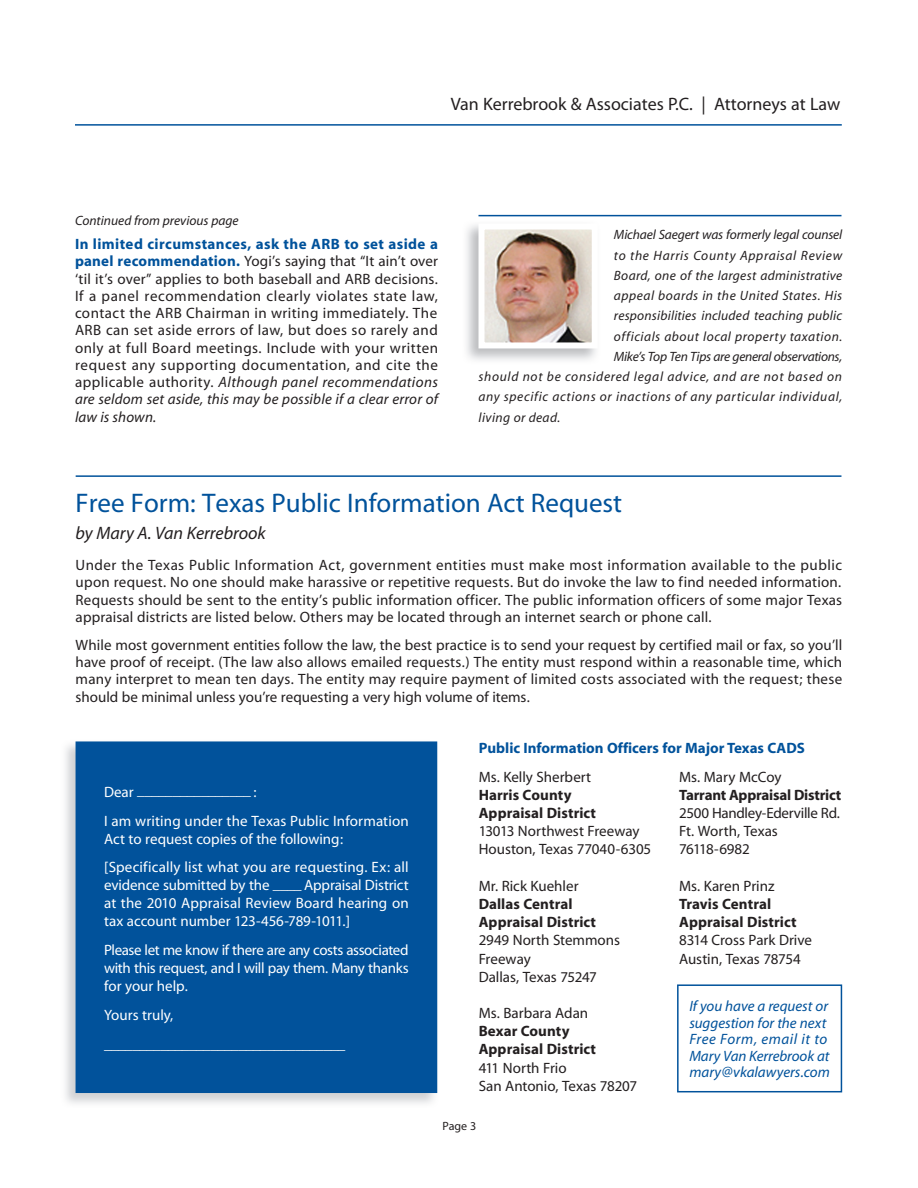
<style>
.page{position:relative;width:918px;height:1188px;background:#fff}
.page>*{position:absolute;margin:0;border:0;box-sizing:border-box;transform-origin:0 0}
.t1{font:27px "Myriad";color:#01529b}
.t2{font:18px "Myriad Pro";color:#231f20}
.t3{font:italic 18px "Myriad Pro";color:#231f20}
.t4{font:15px/17.2px "Myriad";color:#231f20}
.t5{font:15px/18px "Myriad";letter-spacing:.005em;color:#fff}
.t6{font:700 15px/18.1px "Myriad";letter-spacing:.005em;color:#231f20}
.t7{font:italic 15px/16.5px "Myriad";color:#01529b}
.t8{font:700 15px "Myriad";color:#01529b}
.t9{font:700 15px "Myriad";letter-spacing:-.015em;color:#231f20}
.t10{font:italic 13.5px "Myriad";letter-spacing:.035em;color:#231f20}
.t11{font:italic 13.5px "Myriad";letter-spacing:-.025em;color:#231f20}
.t12{font:italic 13.5px "Myriad";letter-spacing:.015em;color:#231f20}
.t13{font:italic 13.5px "Myriad";letter-spacing:-.015em;color:#231f20}
.t14{font:italic 13.5px "Myriad Pro";color:#231f20}
.t15{font:12px "Myriad";color:#231f20}
.s1{font-weight:700;color:#01529b}
.s2{font-style:italic}
</style>
<div class="page">
<hr style="left:75px;top:124px;width:767px;height:2px;background:#01529b">
<hr style="left:478px;top:215px;width:364px;height:1px;background:#01529b">
<hr style="left:76px;top:475px;width:765px;height:2px;background:#01529b">
<img style="left:65px;top:741px;width:373px;height:363px">
<div style="left:76px;top:742px;width:361px;height:350px;background:#01529b"></div>
<div style="left:76px;top:741px;width:361px;height:352px;border:2px solid #01529b"></div>
<img style="left:485px;top:231px;width:106px;height:110px">
<div style="left:478px;top:224px;width:120px;height:124px;border:6px solid #fff"></div>
<div style="left:677px;top:984px;width:165px;height:108px;border:2px solid #01529b"></div>
<p class="t2" style="left:451px;top:93px;width:391px">Van Kerrebrook &amp; Associates P.C. | Attorneys at Law</p>
<p class="t14" style="left:75px;top:215px;width:165px">Continued from previous page</p>
<p class="t4" style="left:75px;top:237px;width:365px;text-align:justify"><span class="s1">In limited circumstances, ask the ARB to set aside a panel recommendation.</span> Yogi’s saying that “It ain’t over ‘til it’s over” applies to both baseball and ARB decisions.<br>If a panel recommendation clearly violates state law, contact the ARB Chairman in writing immediately. The ARB can set aside errors of law, but does so rarely and only at full Board meetings. Include with your written request any supporting documentation, and cite the applicable authority. <span class="s2">Although panel recommendations are seldom set aside, this may be possible if a clear error of law is shown.</span></p>
<p class="t13" style="left:614px;top:230px;width:230px">Michael Saegert was formerly legal counsel</p>
<p class="t10" style="left:614px;top:250px;width:230px">to the Harris County Appraisal Review</p>
<p class="t10" style="left:614px;top:270px;width:230px">Board, one of the largest administrative</p>
<p class="t10" style="left:614px;top:290px;width:230px">appeal boards in the United States. His</p>
<p class="t12" style="left:614px;top:311px;width:230px">responsibilities included teaching public</p>
<p class="t10" style="left:614px;top:331px;width:230px">officials about local property taxation.</p>
<p class="t11" style="left:614px;top:351px;width:230px">Mike’s Top Ten Tips are general observations,</p>
<p class="t10" style="left:479px;top:371px;width:365px">should not be considered legal advice, and are not based on</p>
<p class="t10" style="left:479px;top:392px;width:365px">any specific actions or inactions of any particular individual,</p>
<p class="t10" style="left:479px;top:412px;width:83px">living or dead.</p>
<h1 class="t1" style="left:76px;top:492px;width:548px">Free Form: Texas Public Information Act Request</h1>
<p class="t3" style="left:76px;top:526px;width:192px">by Mary A. Van Kerrebrook</p>
<p class="t4" style="left:76px;top:558px;width:768px;text-align:justify">Under the Texas Public Information Act, government entities must make most information available to the public upon request. No one should make harassive or repetitive requests. But do invoke the law to find needed information.<br>Requests should be sent to the entity’s public information officer. The public information officers of some major Texas appraisal districts are listed below. Others may be located through an internet search or phone call.</p>
<p class="t4" style="left:76px;top:637px;width:768px;text-align:justify">While most government entities follow the law, the best practice is to send your request by certified mail or fax, so you’ll have proof of receipt. (The law also allows emailed requests.) The entity must respond within a reasonable time, which many interpret to mean ten days. The entity may require payment of limited costs associated with the request; these should be minimal unless you’re requesting a very high volume of items.</p>
<p class="t5" style="left:104px;top:776px;width:306px;line-height:30.3px">Dear ________________ :<br>I am writing under the Texas Public Information</p>
<p class="t5" style="left:104px;top:825px;width:306px;line-height:28.8px">Act to request copies of the following: [Specifically list what you are requesting. Ex: all</p>
<p class="t5" style="left:104px;top:878px;width:306px;text-align:justify">evidence submitted by the ____ Appraisal District at the 2010 Appraisal Review Board hearing on tax account number 123-456-789-1011.]</p>
<p class="t5" style="left:104px;top:942px;width:306px;text-align:justify">Please let me know if there are any costs associated with this request, and I will pay them. Many thanks for your help.</p>
<p class="t5" style="left:104px;top:1002px;width:243px;line-height:28.8px">Yours truly, __________________________________</p>
<p class="t8" style="left:479px;top:742px;width:327px">Public Information Officers for Major Texas CADS</p>
<p class="t4" style="left:479px;top:769px;width:114px">Ms. Kelly Sherbert</p>
<p class="t6" style="left:479px;top:787px;width:119px">Harris County<br>Appraisal District</p>
<p class="t4" style="left:479px;top:823px;width:174px;line-height:18.1px">13013 Northwest Freeway<br>Houston, Texas 77040-6305</p>
<p class="t4" style="left:479px;top:878px;width:101px">Mr. Rick Kuehler</p>
<p class="t6" style="left:479px;top:896px;width:119px">Dallas Central<br>Appraisal District</p>
<p class="t4" style="left:479px;top:932px;width:143px;line-height:18.1px">2949 North Stemmons<br>Freeway<br>Dallas, Texas 75247</p>
<p class="t4" style="left:479px;top:1006px;width:111px">Ms. Barbara Adan</p>
<p class="t6" style="left:479px;top:1023px;width:119px">Bexar County<br>Appraisal District</p>
<p class="t4" style="left:479px;top:1060px;width:160px;line-height:18.1px">411 North Frio<br>San Antonio, Texas 78207</p>
<p class="t15" style="left:442px;top:1122px;width:35px">Page 3</p>
<p class="t4" style="left:679px;top:769px;width:104px">Ms. Mary McCoy</p>
<p class="t9" style="left:679px;top:789px;width:164px">Tarrant Appraisal District</p>
<p class="t4" style="left:679px;top:805px;width:162px;line-height:18.1px">2500 Handley-Ederville Rd.<br>Ft. Worth, Texas<br>76118-6982</p>
<p class="t4" style="left:679px;top:878px;width:97px">Ms. Karen Prinz</p>
<p class="t6" style="left:679px;top:896px;width:119px">Travis Central<br>Appraisal District</p>
<p class="t4" style="left:679px;top:932px;width:134px;line-height:18.1px">8314 Cross Park Drive<br>Austin, Texas 78754</p>
<p class="t7" style="left:689px;top:999px;width:142px">If you have a request or suggestion for the next<br>Free Form, email it to<br>Mary Van Kerrebrook at mary@vkalawyers.com</p>
</div>
